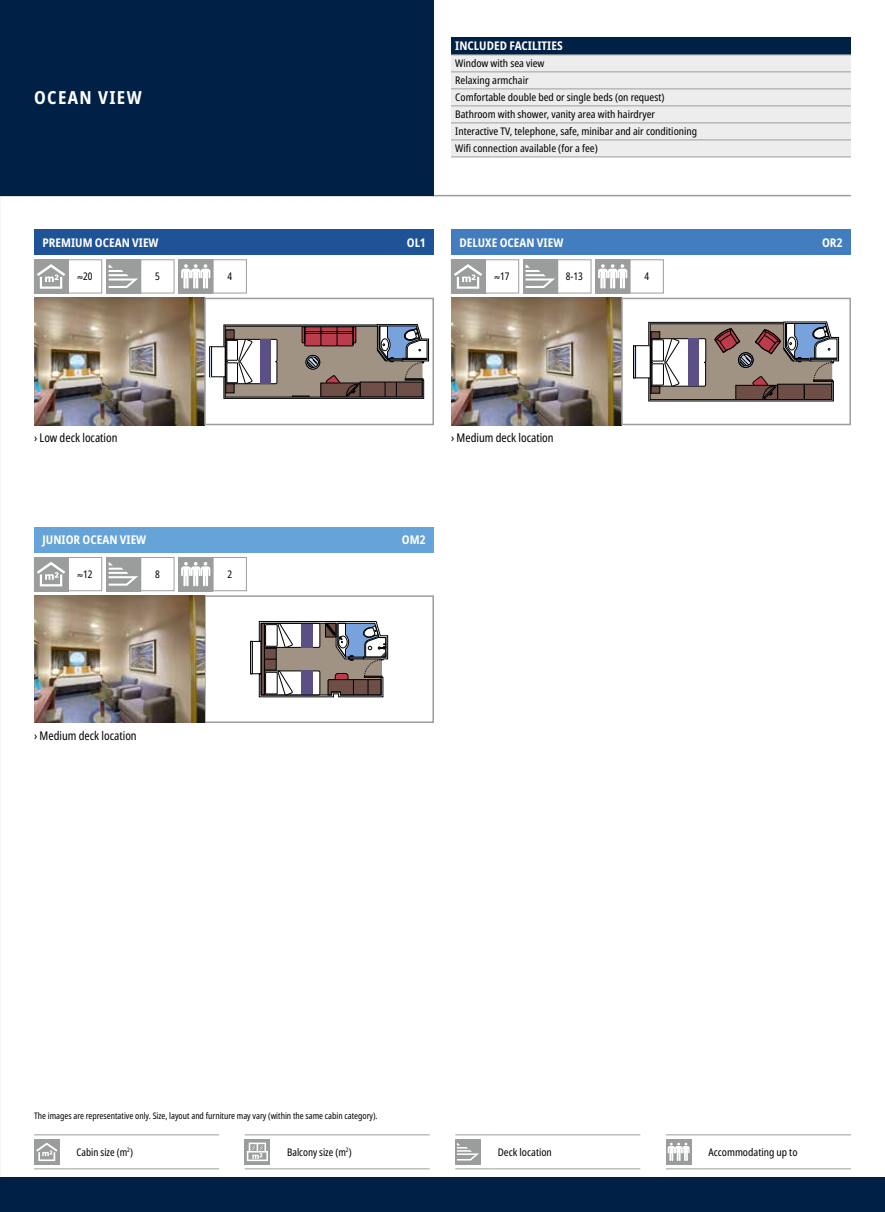
<style>
.page{position:relative;width:885px;height:1212px;background:#fff}
.page>*{position:absolute;margin:0;border:0;box-sizing:border-box;transform-origin:0 0}
.t1{font:700 condensed 18px "Noto Sans";letter-spacing:.075em;color:#fff}
.t2{font:700 condensed 12px "Noto Sans";color:#fff}
.t3{font:condensed 12px "Noto Sans";color:#000;scale:.95 1}
.t4{font:condensed 10.5px/17px "Noto Sans";color:#000}
.t5{font:condensed 10.5px "Noto Sans";color:#000;scale:.95 1}
.t6{font:condensed 9px "Noto Sans";color:#000;scale:.95 1}
</style>
<div class="page">
<img style="left:34px;top:298px;width:170px;height:127px">
<svg style="left:250px;top:621px;width:9px;height:76px"></svg>
<div style="left:250px;top:641px;width:11px;height:33px;border:1px solid #000"></div>
<div style="left:250px;top:641px;width:2px;height:33px;border:1px solid #000"></div>
<svg style="left:259px;top:621px;width:129px;height:76px"></svg>
<div style="left:204px;top:595px;width:230px;height:128px;border:2px solid #9d9d9c"></div>
<hr style="left:0;top:195px;width:850px;height:1px;background:#9d9d9c">
<div style="left:0;top:1178px;width:884px;height:34px;background:#002046"></div>
<img style="left:34px;top:595px;width:170px;height:128px">
<img style="left:451px;top:298px;width:170px;height:127px">
<svg style="left:224px;top:324px;width:204px;height:75px;background:#8e807c"></svg>
<div style="left:209px;top:347px;width:16px;height:30px;border:1px solid #000"></div>
<hr style="left:210px;top:347px;width:1px;height:30px;background:#cddaf0">
<hr style="left:211px;top:347px;width:1px;height:30px;background:#000">
<div style="left:204px;top:298px;width:230px;height:127px;border:2px solid #9d9d9c"></div>
<svg style="left:648px;top:322px;width:190px;height:79px"></svg>
<svg style="left:635px;top:348px;width:2px;height:28px"></svg>
<div style="left:633px;top:346px;width:2px;height:32px;border:1px solid #000"></div>
<div style="left:621px;top:298px;width:229px;height:127px;border:2px solid #9d9d9c"></div>
<div style="left:34px;top:259px;width:34px;height:34px;background:#9b9d9d"></div>
<svg style="left:37px;top:264px;width:28px;height:25px"></svg>
<div style="left:68px;top:259px;width:34px;height:34px;border:1px solid #9d9d9c"></div>
<div style="left:106px;top:259px;width:34px;height:34px;background:#9b9d9d"></div>
<svg style="left:109px;top:265px;width:29px;height:23px"></svg>
<div style="left:140px;top:259px;width:34px;height:34px;border:1px solid #9d9d9c"></div>
<div style="left:34px;top:557px;width:34px;height:34px;background:#9b9d9d"></div>
<svg style="left:37px;top:562px;width:28px;height:24px"></svg>
<div style="left:68px;top:557px;width:34px;height:34px;border:1px solid #9d9d9c"></div>
<div style="left:106px;top:557px;width:34px;height:34px;background:#9b9d9d"></div>
<svg style="left:109px;top:562px;width:29px;height:24px"></svg>
<div style="left:140px;top:557px;width:34px;height:34px;border:1px solid #9d9d9c"></div>
<div style="left:451px;top:259px;width:34px;height:34px;background:#9b9d9d"></div>
<svg style="left:454px;top:264px;width:28px;height:25px"></svg>
<div style="left:485px;top:259px;width:34px;height:34px;border:1px solid #9d9d9c"></div>
<div style="left:523px;top:259px;width:34px;height:34px;background:#9b9d9d"></div>
<svg style="left:525px;top:265px;width:30px;height:23px"></svg>
<div style="left:557px;top:259px;width:34px;height:34px;border:1px solid #9d9d9c"></div>
<div style="left:179px;top:259px;width:34px;height:34px;background:#9b9d9d"></div>
<svg style="left:181px;top:264px;width:29px;height:25px"></svg>
<div style="left:213px;top:259px;width:34px;height:34px;border:1px solid #9d9d9c"></div>
<div style="left:179px;top:557px;width:34px;height:34px;background:#9b9d9d"></div>
<svg style="left:181px;top:562px;width:29px;height:24px"></svg>
<div style="left:213px;top:557px;width:34px;height:34px;border:1px solid #9d9d9c"></div>
<div style="left:595px;top:259px;width:34px;height:34px;background:#9b9d9d"></div>
<svg style="left:598px;top:264px;width:29px;height:25px"></svg>
<div style="left:629px;top:259px;width:34px;height:34px;border:1px solid #9d9d9c"></div>
<div style="left:0;top:0;width:434px;height:196px;background:#002046"></div>
<div style="left:34px;top:230px;width:400px;height:25px;background:#1e5397"></div>
<div style="left:34px;top:527px;width:400px;height:26px;background:#65a3d8"></div>
<div style="left:451px;top:230px;width:399px;height:25px;background:#417dbf"></div>
<div style="left:451px;top:38px;width:399px;height:17px;background:#002046"></div>
<svg style="left:451px;top:55px;width:399px;height:102px;background:#eaeaea"></svg>
<hr style="left:451px;top:54px;width:399px;height:1px;background:#9d9d9c">
<hr style="left:451px;top:71px;width:399px;height:1px;background:#9d9d9c">
<hr style="left:451px;top:88px;width:399px;height:1px;background:#9d9d9c">
<hr style="left:451px;top:105px;width:399px;height:1px;background:#9d9d9c">
<hr style="left:451px;top:123px;width:399px;height:1px;background:#9d9d9c">
<hr style="left:451px;top:140px;width:399px;height:1px;background:#9d9d9c">
<hr style="left:451px;top:157px;width:399px;height:1px;background:#9d9d9c">
<hr style="left:34px;top:1134px;width:34px;height:1px;background:#9d9d9c">
<hr style="left:68px;top:1134px;width:151px;height:1px;background:#9d9d9c">
<hr style="left:34px;top:1168px;width:34px;height:1px;background:#9d9d9c">
<hr style="left:68px;top:1168px;width:151px;height:1px;background:#9d9d9c">
<div style="left:34px;top:1139px;width:26px;height:25px;background:#9b9d9d"></div>
<svg style="left:36px;top:1142px;width:21px;height:19px"></svg>
<hr style="left:244px;top:1134px;width:35px;height:1px;background:#9d9d9c">
<hr style="left:279px;top:1134px;width:150px;height:1px;background:#9d9d9c">
<hr style="left:244px;top:1168px;width:35px;height:1px;background:#9d9d9c">
<hr style="left:279px;top:1168px;width:150px;height:1px;background:#9d9d9c">
<div style="left:244px;top:1139px;width:26px;height:25px;background:#9b9d9d"></div>
<svg style="left:247px;top:1142px;width:21px;height:19px"></svg>
<hr style="left:455px;top:1134px;width:34px;height:1px;background:#9d9d9c">
<hr style="left:489px;top:1134px;width:151px;height:1px;background:#9d9d9c">
<hr style="left:455px;top:1168px;width:34px;height:1px;background:#9d9d9c">
<hr style="left:489px;top:1168px;width:151px;height:1px;background:#9d9d9c">
<div style="left:455px;top:1139px;width:25px;height:25px;background:#9b9d9d"></div>
<svg style="left:457px;top:1143px;width:22px;height:17px"></svg>
<hr style="left:665px;top:1134px;width:34px;height:1px;background:#9d9d9c">
<hr style="left:699px;top:1134px;width:151px;height:1px;background:#9d9d9c">
<hr style="left:665px;top:1168px;width:34px;height:1px;background:#9d9d9c">
<hr style="left:699px;top:1168px;width:151px;height:1px;background:#9d9d9c">
<div style="left:665px;top:1139px;width:26px;height:25px;background:#9b9d9d"></div>
<svg style="left:667px;top:1143px;width:22px;height:18px"></svg>
<h1 class="t1" style="left:34px;top:85px;width:109px">OCEAN VIEW</h1>
<p class="t2" style="left:455px;top:37px;width:109px">INCLUDED FACILITIES</p>
<p class="t4" style="left:455px;top:55px;width:243px">Window with sea view<br>Relaxing armchair<br>Comfortable double bed or single beds (on request)<br>Bathroom with shower, vanity area with hairdryer Interactive TV, telephone, safe, minibar and air conditioning Wifi connection available (for a fee)</p>
<p class="t2" style="left:43px;top:234px;width:117px">PREMIUM OCEAN VIEW</p>
<p class="t2" style="left:407px;top:234px;width:20px">OL1</p>
<p class="t2" style="left:459px;top:234px;width:105px">DELUXE OCEAN VIEW</p>
<p class="t2" style="left:822px;top:234px;width:22px">OR2</p>
<p class="t5" style="left:78px;top:269px;width:17px">≈20</p>
<p class="t5" style="left:155px;top:269px;width:6px">5</p>
<p class="t3" style="left:34px;top:430px;width:89px">› Low deck location</p>
<p class="t5" style="left:227px;top:269px;width:6px">4</p>
<p class="t5" style="left:494px;top:269px;width:17px">≈17</p>
<p class="t5" style="left:566px;top:269px;width:19px">8-13</p>
<p class="t3" style="left:451px;top:430px;width:110px">› Medium deck location</p>
<p class="t2" style="left:43px;top:531px;width:105px">JUNIOR OCEAN VIEW</p>
<p class="t2" style="left:402px;top:531px;width:25px">OM2</p>
<p class="t5" style="left:78px;top:567px;width:17px">≈12</p>
<p class="t5" style="left:155px;top:567px;width:6px">8</p>
<p class="t3" style="left:34px;top:727px;width:110px">› Medium deck location</p>
<p class="t5" style="left:227px;top:567px;width:6px">2</p>
<p class="t5" style="left:644px;top:269px;width:6px">4</p>
<p class="t6" style="left:34px;top:1110px;width:363px">The images are representative only. Size, layout and furniture may vary (within the same cabin category).</p>
<p class="t5" style="left:77px;top:1144px;width:61px">Cabin size (m<sup>2</sup>)</p>
<p class="t5" style="left:287px;top:1144px;width:69px">Balcony size (m<sup>2</sup>)</p>
<p class="t4" style="left:497px;top:1143px;width:56px">Deck location</p>
<p class="t4" style="left:708px;top:1143px;width:91px">Accommodating up to</p>
</div>
